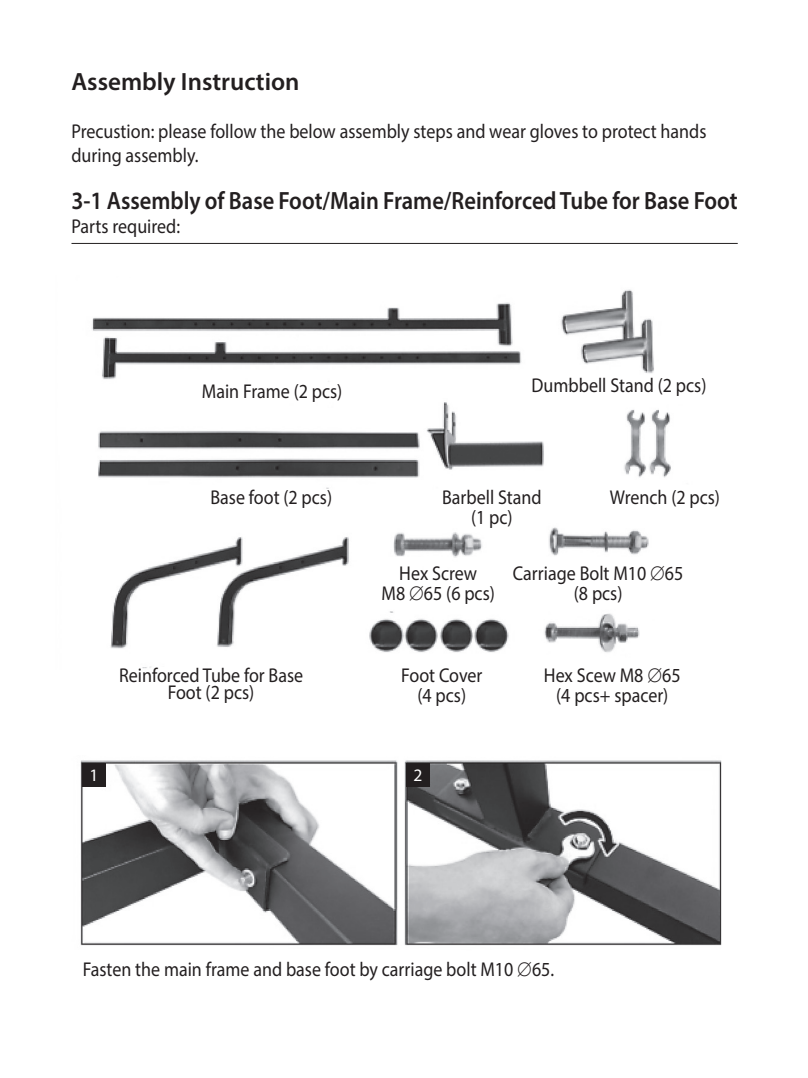
<style>
.page{position:relative;width:808px;height:1078px;background:#fff}
.page>*{position:absolute;margin:0;border:0;box-sizing:border-box;transform-origin:0 0}
.t1{font:600 25px "Myriad Pro";color:#231f20;scale:.9 1}
.t2{font:600 25px "Myriad Pro";color:#231f20}
.t3{font:20px/20px "Myriad Pro";color:#231f20;text-align:center;scale:.9 1}
.t4{font:17.5px "Myriad Pro";color:#fff}
</style>
<div class="page">
<img style="left:92px;top:289px;width:579px;height:380px">
<img style="left:80px;top:760px;width:642px;height:186px">
<hr style="left:71px;top:243px;width:667px;height:1px;background:#231f20">
<div style="left:82px;top:763px;width:24px;height:23px;background:#231f20"></div>
<div style="left:406px;top:763px;width:24px;height:23px;background:#231f20"></div>
<p class="t2" style="left:71px;top:65px;width:230px">Assembly Instruction</p>
<p class="t3" style="left:71px;top:119px;width:707px;line-height:24px;text-align:left">Precustion: please follow the below assembly steps and wear gloves to protect hands during assembly.</p>
<p class="t1" style="left:71px;top:185px;width:742px">3-1 Assembly of Base Foot/Main Frame/Reinforced Tube for Base Foot</p>
<p class="t3" style="left:71px;top:216px;width:122px">Parts required:</p>
<p class="t3" style="left:202px;top:381px;width:158px">Main Frame (2 pcs)</p>
<p class="t3" style="left:210px;top:487px;width:137px">Base foot (2 pcs)</p>
<p class="t3" style="left:119px;top:665px;width:206px;line-height:17.5px">Reinforced Tube for Base<br>Foot (2 pcs)</p>
<p class="t3" style="left:531px;top:375px;width:196px">Dumbbell Stand (2 pcs)</p>
<p class="t3" style="left:442px;top:487px;width:112px">Barbell Stand (1 pc)</p>
<p class="t3" style="left:610px;top:487px;width:124px">Wrench (2 pcs)</p>
<p class="t3" style="left:513px;top:563px;width:191px">Carriage Bolt M10 ∅65 (8 pcs)</p>
<p class="t3" style="left:382px;top:563px;width:127px">Hex Screw<br>M8 ∅65 (6 pcs)</p>
<p class="t3" style="left:401px;top:664px;width:92px">Foot Cover (4 pcs)</p>
<p class="t3" style="left:544px;top:664px;width:153px">Hex Scew M8 ∅65 (4 pcs+ spacer)</p>
<p class="t4" style="left:90px;top:764px;width:10px">1</p>
<p class="t4" style="left:413px;top:764px;width:10px">2</p>
<p class="t3" style="left:83px;top:958px;width:525px">Fasten the main frame and base foot by carriage bolt M10 ∅65.</p>
</div>
